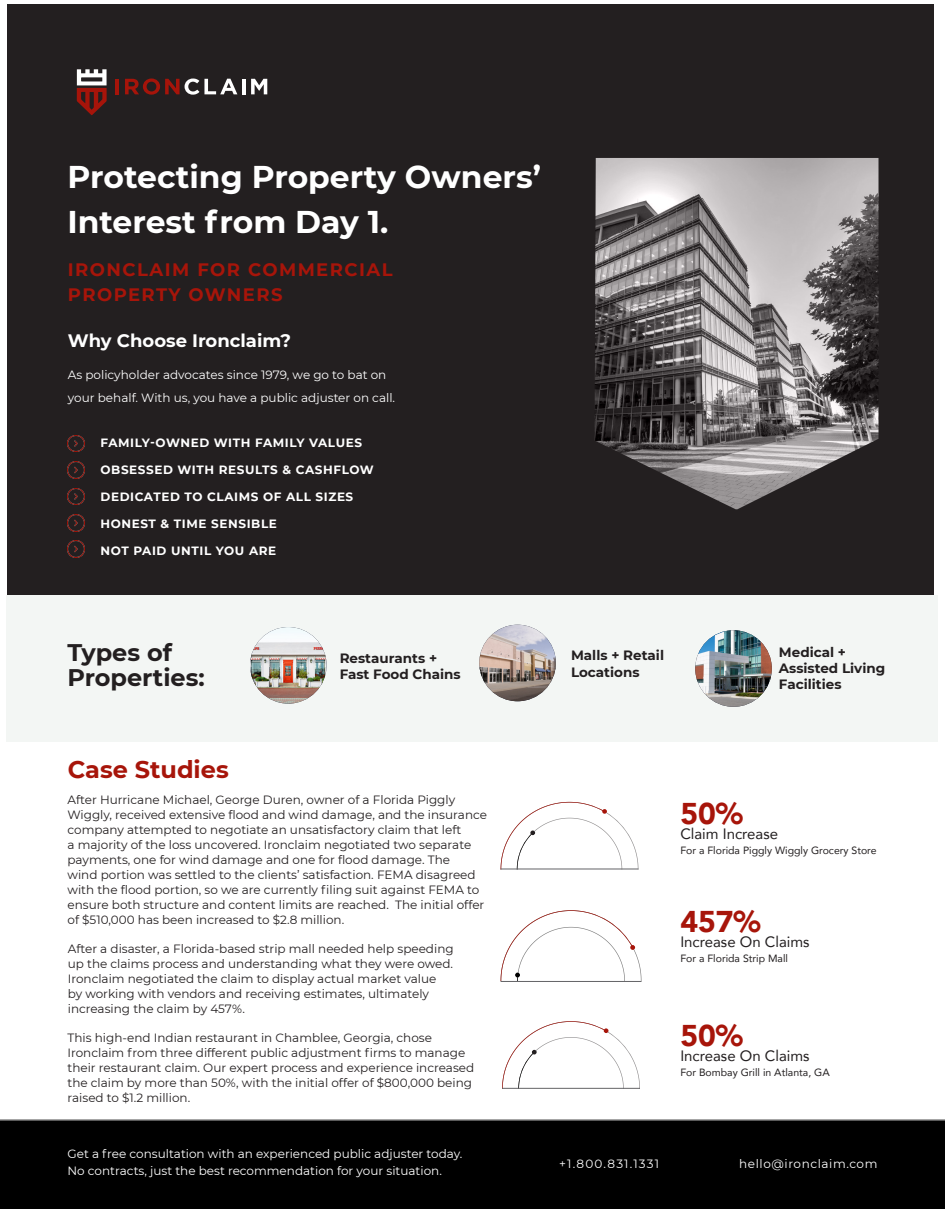
<style>
.page{position:relative;width:945px;height:1215px;background:#fff}
.page>*{position:absolute;margin:0;border:0;box-sizing:border-box;transform-origin:0 0}
.t1{font:700 31.5px/45px "Montserrat";color:#fff}
.t2{font:900 30px "Avenir";color:#a7150a}
.t3{font:700 24px/25.5px "Montserrat";color:#231f20}
.t4{font:700 24px "Montserrat";color:#a7150a}
.t5{font:700 18px "Montserrat";letter-spacing:.08em;color:#a7150a}
.t6{font:700 18px "Montserrat";color:#fff}
.t7{font:15px "Avenir";color:#231f20}
.t8{font:700 13.5px/16.2px "Montserrat";color:#231f20}
.t9{font:12px/15px "Montserrat";color:#231f20}
.t10{font:12px/22.5px "Montserrat";color:#fff}
.t11{font:700 12px "Montserrat";letter-spacing:.05em;color:#fff}
.t12{font:12px "Montserrat";letter-spacing:.05em;color:#fff}
.t13{font:12px "Montserrat";letter-spacing:.1em;color:#fff}
.t14{font:10.5px "Avenir";color:#231f20}
</style>
<div class="page">
<div style="left:8px;top:4px;width:926px;height:591px;background:#231f20"></div>
<div style="left:0;top:1120px;width:945px;height:89px;background:#000"></div>
<hr style="left:116px;top:79px;width:3px;height:15px;background:#a6140a">
<svg style="left:125px;top:79px;width:112px;height:16px"></svg>
<hr style="left:242px;top:79px;width:4px;height:15px;background:#fff">
<svg style="left:251px;top:79px;width:16px;height:15px"></svg>
<svg style="left:77px;top:69px;width:30px;height:46px"></svg>
<img style="left:595px;top:158px;width:284px;height:351px">
<img style="left:68px;top:435px;width:16px;height:17px">
<img style="left:68px;top:488px;width:16px;height:17px">
<img style="left:68px;top:462px;width:16px;height:16px">
<img style="left:68px;top:515px;width:16px;height:16px">
<img style="left:68px;top:541px;width:16px;height:17px">
<svg style="left:501px;top:802px;width:137px;height:67px"></svg>
<hr style="left:501px;top:869px;width:137px;height:1px;background:#636366">
<svg style="left:502px;top:1021px;width:138px;height:67px"></svg>
<hr style="left:502px;top:1088px;width:138px;height:1px;background:#636366">
<div style="left:7px;top:595px;width:931px;height:147px;background:#f3f6f4"></div>
<img style="left:250px;top:627px;width:77px;height:77px;border-radius:38px">
<img style="left:479px;top:625px;width:77px;height:76px;border-radius:38px">
<img style="left:695px;top:630px;width:77px;height:77px;border-radius:38px">
<svg style="left:501px;top:910px;width:141px;height:71px"></svg>
<hr style="left:501px;top:981px;width:141px;height:1px;background:#636366">
<p class="t1" style="left:68px;top:153px;width:475px">Protecting Property Owners’<br>Interest from Day 1.</p>
<p class="t5" style="left:68px;top:257px;width:326px">IRONCLAIM FOR COMMERCIAL</p>
<p class="t5" style="left:68px;top:282px;width:216px">PROPERTY OWNERS</p>
<p class="t6" style="left:68px;top:327px;width:225px">Why Choose Ironclaim?</p>
<p class="t10" style="left:68px;top:363px;width:329px">As policyholder advocates since 1979, we go to bat on your behalf. With us, you have a public adjuster on call.</p>
<p class="t11" style="left:101px;top:434px;width:263px">FAMILY-OWNED WITH FAMILY VALUES</p>
<p class="t11" style="left:101px;top:461px;width:275px">OBSESSED WITH RESULTS &amp; CASHFLOW</p>
<p class="t11" style="left:101px;top:488px;width:254px">DEDICATED TO CLAIMS OF ALL SIZES</p>
<p class="t11" style="left:101px;top:515px;width:178px">HONEST &amp; TIME SENSIBLE</p>
<p class="t11" style="left:101px;top:542px;width:177px">NOT PAID UNTIL YOU ARE</p>
<p class="t3" style="left:67px;top:638px;width:139px">Types of<br>Properties:</p>
<p class="t8" style="left:340px;top:649px;width:123px">Restaurants +<br>Fast Food Chains</p>
<p class="t4" style="left:68px;top:752px;width:162px">Case Studies</p>
<p class="t9" style="left:68px;top:792px;width:421px">After Hurricane Michael, George Duren, owner of a Florida Piggly Wiggly, received extensive flood and wind damage, and the insurance company attempted to negotiate an unsatisfactory claim that left<br>a majority of the loss uncovered. Ironclaim negotiated two separate payments, one for wind damage and one for flood damage. The<br>wind portion was settled to the clients’ satisfaction. FEMA disagreed with the flood portion, so we are currently filing suit against FEMA to ensure both structure and content limits are reached. The initial offer of $510,000 has been increased to $2.8 million.</p>
<p class="t9" style="left:68px;top:941px;width:387px">After a disaster, a Florida-based strip mall needed help speeding up the claims process and understanding what they were owed.<br>Ironclaim negotiated the claim to display actual market value by working with vendors and receiving estimates, ultimately increasing the claim by 457%.</p>
<p class="t9" style="left:68px;top:1030px;width:408px">This high-end Indian restaurant in Chamblee, Georgia, chose Ironclaim from three different public adjustment firms to manage their restaurant claim. Our expert process and experience increased the claim by more than 50%, with the initial offer of $800,000 being raised to $1.2 million.</p>
<p class="t10" style="left:68px;top:1142px;width:396px">Get a free consultation with an experienced public adjuster today.</p>
<p class="t10" style="left:68px;top:1159px;width:376px">No contracts, just the best recommendation for your situation.</p>
<p class="t8" style="left:571px;top:647px;width:95px">Malls + Retail<br>Locations</p>
<p class="t8" style="left:779px;top:643px;width:69px">Medical +</p>
<p class="t8" style="left:779px;top:660px;width:108px">Assisted Living<br>Facilities</p>
<p class="t2" style="left:680px;top:787px;width:64px">50%</p>
<p class="t7" style="left:680px;top:821px;width:99px">Claim Increase</p>
<p class="t14" style="left:680px;top:841px;width:198px">For a Florida Piggly Wiggly Grocery Store</p>
<p class="t2" style="left:680px;top:896px;width:82px">457%</p>
<p class="t7" style="left:680px;top:930px;width:131px">Increase On Claims</p>
<p class="t14" style="left:680px;top:950px;width:109px">For a Florida Strip Mall</p>
<p class="t2" style="left:680px;top:1009px;width:64px">50%</p>
<p class="t7" style="left:680px;top:1043px;width:131px">Increase On Claims</p>
<p class="t14" style="left:680px;top:1064px;width:151px">For Bombay Grill in Atlanta, GA</p>
<p class="t13" style="left:559px;top:1155px;width:101px">+1.800.831.1331</p>
<p class="t12" style="left:739px;top:1155px;width:140px">hello@ironclaim.com</p>
</div>
